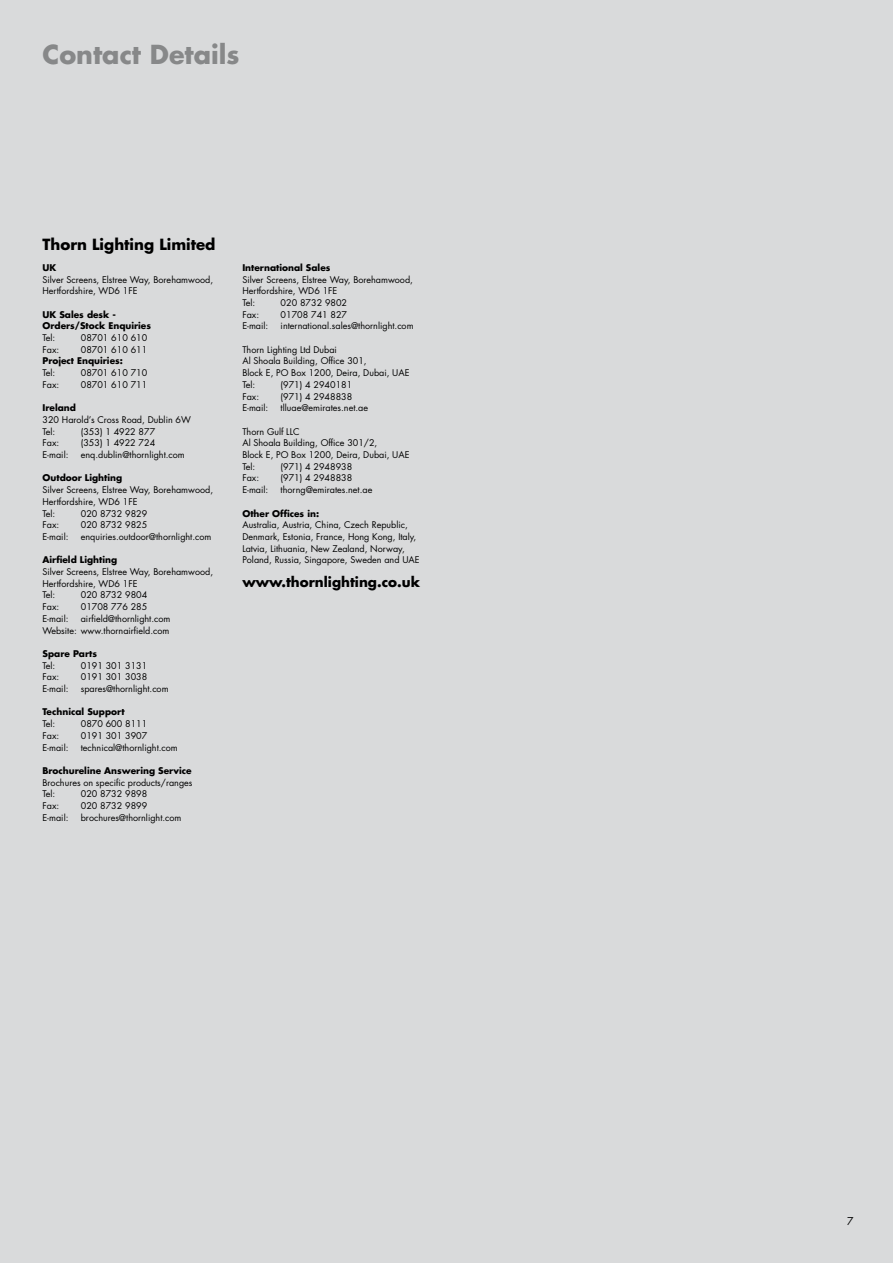
<style>
.page{position:relative;width:893px;height:1263px;background:#d9dadb}
.page>*{position:absolute;margin:0;border:0;box-sizing:border-box;transform-origin:0 0}
.t1{font:700 25.5px "Futura";color:#878889}
.t2{font:700 15px "Futura";color:#000}
.t3{font:700 13.5px "Futura";color:#000}
.t4{font:9px/11.7px "Futura";color:#000}
.t5{font:700 9px/11.7px "Futura";color:#000}
</style>
<div class="page">
<h1 class="t1" style="left:43px;top:36px;width:199px">Contact Details</h1>
<h2 class="t2" style="left:43px;top:234px;width:174px">Thorn Lighting Limited</h2>
<p class="t5" style="left:43px;top:261px;width:15px">UK</p>
<p class="t4" style="left:43px;top:273px;width:172px">Silver Screens, Elstree Way, Borehamwood,<br>Hertfordshire, WD6 1FE</p>
<p class="t5" style="left:43px;top:308px;width:110px">UK Sales desk -<br>Orders/Stock Enquiries</p>
<p class="t4" style="left:43px;top:332px;width:14px">Tel:</p>
<p class="t4" style="left:81px;top:332px;width:68px">08701 610 610</p>
<p class="t4" style="left:43px;top:343px;width:18px">Fax:</p>
<p class="t4" style="left:81px;top:343px;width:68px">08701 610 611</p>
<p class="t5" style="left:43px;top:355px;width:82px">Project Enquiries:</p>
<p class="t4" style="left:43px;top:367px;width:14px">Tel:</p>
<p class="t4" style="left:81px;top:367px;width:68px">08701 610 710</p>
<p class="t4" style="left:43px;top:379px;width:18px">Fax:</p>
<p class="t4" style="left:81px;top:379px;width:68px">08701 610 711</p>
<p class="t5" style="left:43px;top:402px;width:35px">Ireland</p>
<p class="t4" style="left:43px;top:414px;width:150px">3 20 Harold’s Cross Road, Dublin 6W<br>Tel:</p>
<p class="t4" style="left:81px;top:425px;width:76px">(353) 1 4922 877</p>
<p class="t4" style="left:43px;top:437px;width:18px">Fax:</p>
<p class="t4" style="left:81px;top:437px;width:75px">(353 ) 1 4922 724</p>
<p class="t4" style="left:43px;top:449px;width:27px">E-mail:</p>
<p class="t4" style="left:81px;top:449px;width:106px">enq.dublin@thornlight.com</p>
<p class="t5" style="left:43px;top:472px;width:81px">Outdoor Lighting</p>
<p class="t4" style="left:43px;top:484px;width:172px">Silver Screens, Elstree Way, Borehamwood,<br>Hertfordshire, WD6 1FE<br>Tel:</p>
<p class="t4" style="left:81px;top:507px;width:68px">020 8732 9829</p>
<p class="t4" style="left:43px;top:519px;width:18px">Fax:</p>
<p class="t4" style="left:81px;top:519px;width:68px">020 8732 9825</p>
<p class="t4" style="left:43px;top:531px;width:27px">E-mail:</p>
<p class="t4" style="left:81px;top:531px;width:132px">enquiries.outdoor@thornlight.com</p>
<p class="t5" style="left:43px;top:554px;width:76px">Airfield Lighting</p>
<p class="t4" style="left:43px;top:566px;width:172px">Silver Screens, Elstree Way, Borehamwood,<br>Hertfordshire, WD6 1FE<br>Tel:</p>
<p class="t4" style="left:81px;top:589px;width:68px">020 8732 9804</p>
<p class="t4" style="left:43px;top:601px;width:18px">Fax:</p>
<p class="t4" style="left:81px;top:601px;width:68px">01708 776 285</p>
<p class="t4" style="left:43px;top:613px;width:27px">E-mail:</p>
<p class="t4" style="left:43px;top:613px;width:129px;text-align:right">airfield@thornlight.com<br>Website: www.thornairfield.com</p>
<p class="t5" style="left:43px;top:647px;width:56px">Spare Parts</p>
<p class="t4" style="left:43px;top:659px;width:14px">Tel:</p>
<p class="t4" style="left:81px;top:659px;width:68px">0191 301 3131</p>
<p class="t4" style="left:43px;top:671px;width:18px">Fax:</p>
<p class="t4" style="left:81px;top:671px;width:68px">0191 301 3038</p>
<p class="t4" style="left:43px;top:683px;width:27px">E-mail:</p>
<p class="t4" style="left:81px;top:683px;width:89px">spares@thornlight.com</p>
<p class="t5" style="left:43px;top:706px;width:84px">Technical Support</p>
<p class="t4" style="left:43px;top:718px;width:14px">Tel:</p>
<p class="t4" style="left:81px;top:718px;width:68px">0870 600 8111</p>
<p class="t4" style="left:43px;top:730px;width:18px">Fax:</p>
<p class="t4" style="left:81px;top:730px;width:68px">0191 301 3907</p>
<p class="t4" style="left:43px;top:741px;width:27px">E-mail:</p>
<p class="t4" style="left:81px;top:741px;width:99px">technical@thornlight.com</p>
<p class="t5" style="left:43px;top:764px;width:151px">Brochureline Answering Service</p>
<p class="t4" style="left:43px;top:776px;width:151px">Brochures on specific products/ranges<br>Tel:</p>
<p class="t4" style="left:81px;top:788px;width:68px">020 8732 9898</p>
<p class="t4" style="left:43px;top:800px;width:18px">Fax:</p>
<p class="t4" style="left:81px;top:800px;width:68px">020 8732 9899</p>
<p class="t4" style="left:43px;top:811px;width:27px">E-mail:</p>
<p class="t4" style="left:81px;top:811px;width:102px">brochures@thornlight.com</p>
<p class="t5" style="left:242px;top:261px;width:90px">International Sales</p>
<p class="t4" style="left:242px;top:273px;width:172px">Silver Screens, Elstree Way, Borehamwood,<br>Hertfordshire, WD6 1FE<br>Tel:</p>
<p class="t4" style="left:281px;top:297px;width:68px">020 8732 9802</p>
<p class="t4" style="left:242px;top:308px;width:18px">Fax:</p>
<p class="t4" style="left:281px;top:308px;width:68px">01708 741 827</p>
<p class="t4" style="left:242px;top:320px;width:27px">E-mail:</p>
<p class="t4" style="left:281px;top:320px;width:134px">international.sales@thornlight.com</p>
<p class="t4" style="left:242px;top:343px;width:169px">Thorn Lighting Ltd Dubai<br>Al Shoala Building, Office 301,<br>Block E, PO Box 1200, Deira, Dubai, UAE<br>Tel:</p>
<p class="t4" style="left:281px;top:379px;width:73px">(971) 4 2940181</p>
<p class="t4" style="left:242px;top:390px;width:18px">Fax:</p>
<p class="t4" style="left:281px;top:390px;width:73px">(971) 4 294883 8</p>
<p class="t4" style="left:242px;top:402px;width:27px">E-mail:</p>
<p class="t4" style="left:281px;top:402px;width:89px">tlluae@emirates.net.ae</p>
<p class="t4" style="left:242px;top:425px;width:169px">Thorn Gulf LLC<br>Al Shoala Building, Office 301/2,<br>Block E, PO Box 1200, Deira, Dubai, UAE<br>Tel:</p>
<p class="t4" style="left:281px;top:460px;width:73px">(971) 4 294893 8</p>
<p class="t4" style="left:242px;top:472px;width:18px">Fax:</p>
<p class="t4" style="left:281px;top:472px;width:73px">(971) 4 294883 8</p>
<p class="t4" style="left:242px;top:484px;width:27px">E-mail:</p>
<p class="t4" style="left:281px;top:484px;width:93px">thorng@emirates.net.ae</p>
<p class="t5" style="left:242px;top:507px;width:78px">Other Offices in:</p>
<p class="t4" style="left:242px;top:519px;width:179px">Australia, Austria, China, Czech Republic, Denmark, Estonia, France, Hong Kong, Italy, Latvia, Lithuania, New Zealand, Norway, Poland, Russia, Singapore, Sweden and UAE</p>
<h3 class="t3" style="left:242px;top:573px;width:179px">www.thornlighting.co.uk</h3>
</div>
